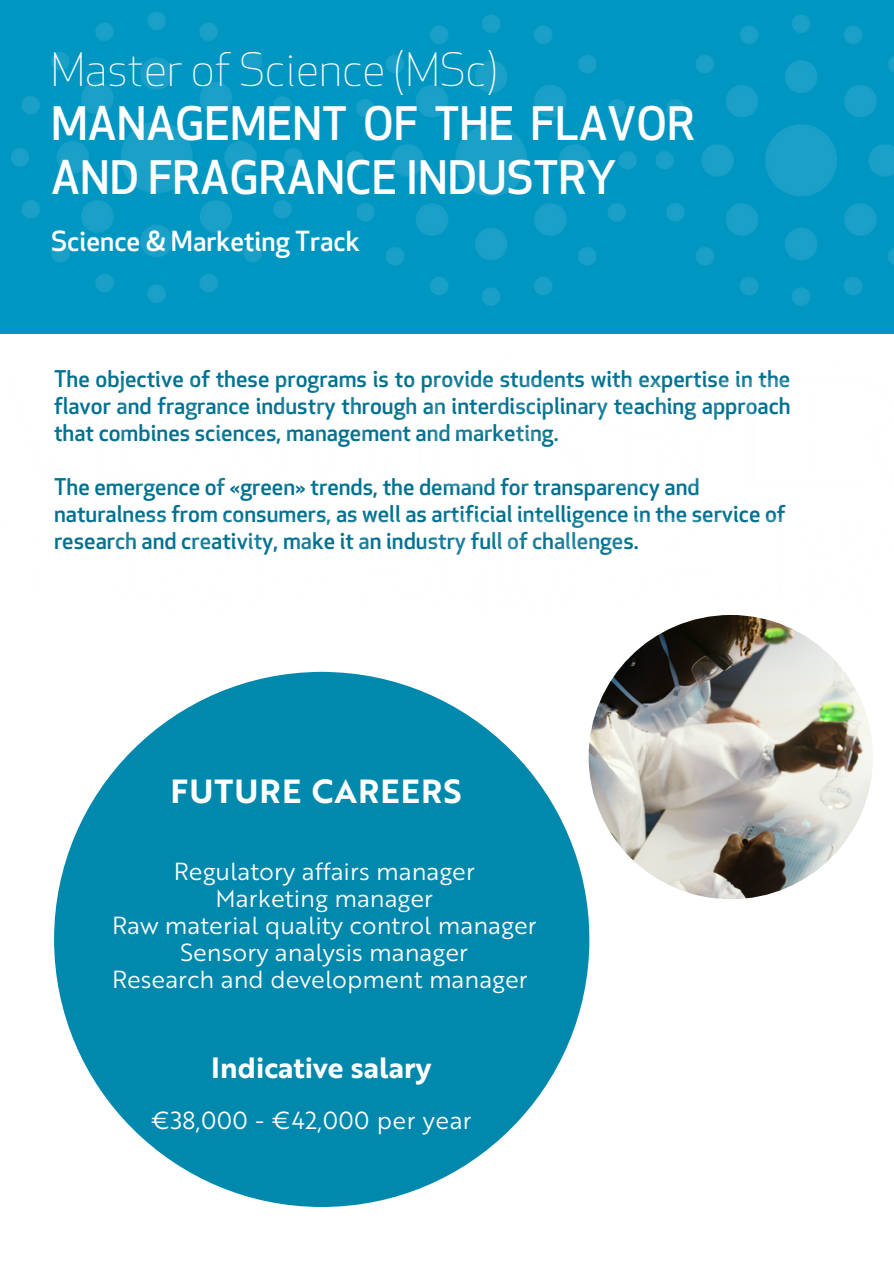
<style>
.page{position:relative;width:894px;height:1264px;background:#fff}
.page>*{position:absolute;margin:0;border:0;box-sizing:border-box;transform-origin:0 0}
.t1{font:500 45px/54px "Apex New";color:#fff}
.t2{font:300 45px "Apex New";color:#fff}
.t3{font:32.55px "Brother 1816 Bold";letter-spacing:.035em;color:#fff}
.t4{font:28.5px "Brother 1816 Bold";letter-spacing:.005em;color:#fff}
.t5{font:500 27px "Apex New";color:#fff}
.t6{font:24px/27px "Brother 1816 Book";color:#fff;text-align:center}
.t7{font:500 22.5px/27px "Apex New";color:#007190;text-align:justify}
</style>
<div class="page">
<div style="left:1px;top:0;width:892px;height:334px;background:#0096c2"></div>
<img style="left:588px;top:615px;width:284px;height:283px;border-radius:142px">
<div style="left:54px;top:672px;width:535px;height:534px;background:#0088ad;border-radius:50%"></div>
<img style="left:0;top:11px;width:162px;height:323px">
<img style="left:112px;top:14px;width:310px;height:320px">
<img style="left:422px;top:14px;width:471px;height:292px">
<h1 class="t2" style="left:51px;top:52px;width:448px">Master of Science (MSc)</h1>
<h1 class="t1" style="left:51px;top:102px;width:645px">MANAGEMENT OF THE FLAVOR<br>AND FRAGRANCE INDUSTRY</h1>
<p class="t5" style="left:51px;top:231px;width:310px">Science &amp; Marketing Track</p>
<p class="t7" style="left:54px;top:368px;width:737px">The objective of these programs is to provide students with expertise in the flavor and fragrance industry through an interdisciplinary teaching approach that combines sciences, management and marketing.</p>
<p class="t7" style="left:54px;top:476px;width:732px;text-align:left">The emergence of «green» trends, the demand for transparency and naturalness from consumers, as well as artificial intelligence in the service of research and creativity, make it an industry full of challenges.</p>
<h2 class="t3" style="left:170px;top:768px;width:292px">FUTURE CAREERS</h2>
<p class="t6" style="left:112px;top:856px;width:426px">Regulatory affairs manager<br>Marketing manager<br>Raw material quality control manager<br>Sensory analysis manager<br>Research and development manager</p>
<p class="t4" style="left:211px;top:1046px;width:222px">Indicative salary</p>
<p class="t6" style="left:151px;top:1105px;width:322px">€38,000 - €42,000 per year</p>
</div>
